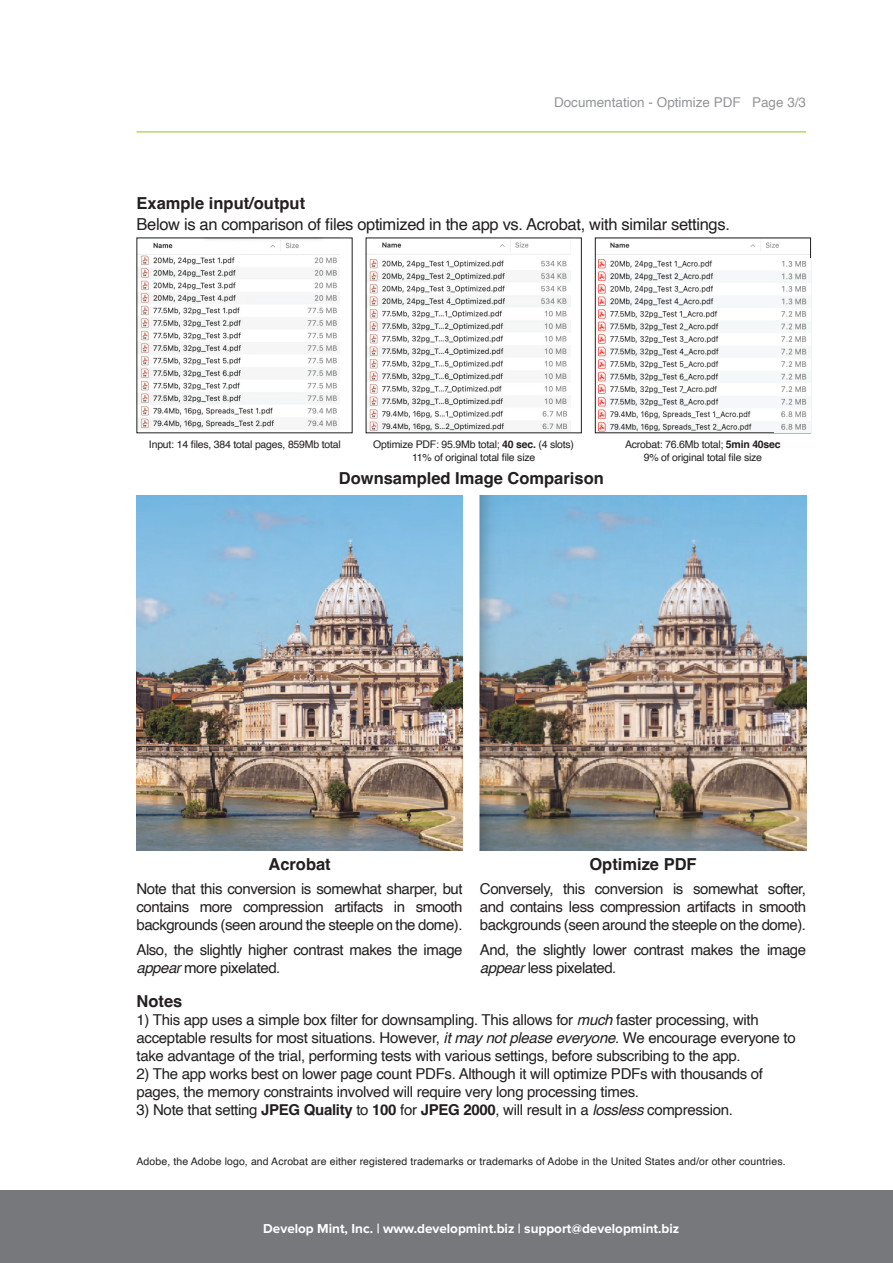
<style>
.page{position:relative;width:893px;height:1263px;background:#fff}
.page>*{position:absolute;margin:0;border:0;box-sizing:border-box;transform-origin:0 0}
.t1{font:16.5px "Helvetica";letter-spacing:-.02em;color:#231f20}
.t2{font:700 16.5px "Helvetica";color:#231f20}
.t3{font:15px/18px "Helvetica";letter-spacing:-.02em;color:#231f20}
.t4{font:700 13.5px "Proxima Nova";color:#fff}
.t5{font:13.5px "Helvetica";color:#939598}
.t6{font:10.5px/12.6px "Helvetica";letter-spacing:-.02em;color:#231f20;text-align:center}
.t7{font:10.5px "Helvetica";letter-spacing:.01em;color:#231f20}
.s1{font-weight:700}
.s2{font-style:italic}
</style>
<div class="page">
<div style="left:0;top:1190px;width:893px;height:73px;background:#76787b"></div>
<hr style="left:136px;top:131px;width:670px;height:1px;background:#9cc93b">
<img style="left:136px;top:496px;width:670px;height:355px">
<img style="left:138px;top:240px;width:201px;height:189px">
<img style="left:368px;top:240px;width:202px;height:191px">
<img style="left:597px;top:240px;width:212px;height:191px">
<div style="left:595px;top:238px;width:216px;height:195px;border:1px solid #231f20"></div>
<img style="left:775px;top:258px;width:35px;height:174px">
<p class="t5" style="left:554px;top:91px;width:254px">Documentation - Optimize PDF Page 3/3</p>
<p class="t2" style="left:136px;top:193px;width:170px">Example input/output</p>
<p class="t1" style="left:136px;top:211px;width:595px">Below is an comparison of files optimized in the app vs. Acrobat, with similar settings.</p>
<p class="t6" style="left:149px;top:438px;width:193px">Input: 14 files, 384 total pages, 859Mb total</p>
<p class="t6" style="left:373px;top:439px;width:202px">Optimize PDF: 95.9Mb total; <span class="s1">40 sec.</span> (4 slots)<br>11% of original total file size</p>
<p class="t6" style="left:625px;top:439px;width:157px">Acrobat: 76.6Mb total; <span class="s1">5min 40sec<br></span>9% of original total file size</p>
<p class="t2" style="left:339px;top:468px;width:266px">Downsampled Image Comparison</p>
<p class="t2" style="left:268px;top:854px;width:64px">Acrobat</p>
<p class="t3" style="left:136px;top:880px;width:328px;text-align:justify">Note that this conversion is somewhat sharper, but contains more compression artifacts in smooth backgrounds (seen around the steeple on the dome).</p>
<p class="t3" style="left:136px;top:941px;width:328px">Also, the slightly higher contrast makes the image <span class="s2">appear</span> more pixelated.</p>
<p class="t2" style="left:589px;top:854px;width:109px">Optimize PDF</p>
<p class="t3" style="left:480px;top:880px;width:328px;text-align:justify">Conversely, this conversion is somewhat softer, and contains less compression artifacts in smooth backgrounds (seen around the steeple on the dome).</p>
<p class="t3" style="left:480px;top:941px;width:328px">And, the slightly lower contrast makes the image <span class="s2">appear</span> less pixelated.</p>
<p class="t2" style="left:136px;top:991px;width:47px">Notes</p>
<p class="t3" style="left:136px;top:1011px;width:661px">1) This app uses a simple box filter for downsampling. This allows for <span class="s2">much</span> faster processing, with acceptable results for most situations. However, <span class="s2">it may not please everyone</span>. We encourage everyone to take advantage of the trial, performing tests with various settings, before subscribing to the app.</p>
<p class="t3" style="left:136px;top:1065px;width:628px">2) The app works best on lower page count PDFs. Although it will optimize PDFs with thousands of pages, the memory constraints involved will require very long processing times.</p>
<p class="t3" style="left:136px;top:1101px;width:598px">3) Note that setting <span class="s1">JPEG Quality</span> to <span class="s1">100</span> for <span class="s1">JPEG 2000</span>, will result in a <span class="s2">lossless</span> compression.</p>
<p class="t7" style="left:136px;top:1153px;width:651px">Adobe, the Adobe logo, and Acrobat are either registered trademarks or trademarks of Adobe in the United States and/or other countries.</p>
<p class="t4" style="left:263px;top:1220px;width:418px">Develop Mint, Inc. | www.developmint.biz | support@developmint.biz</p>
</div>
